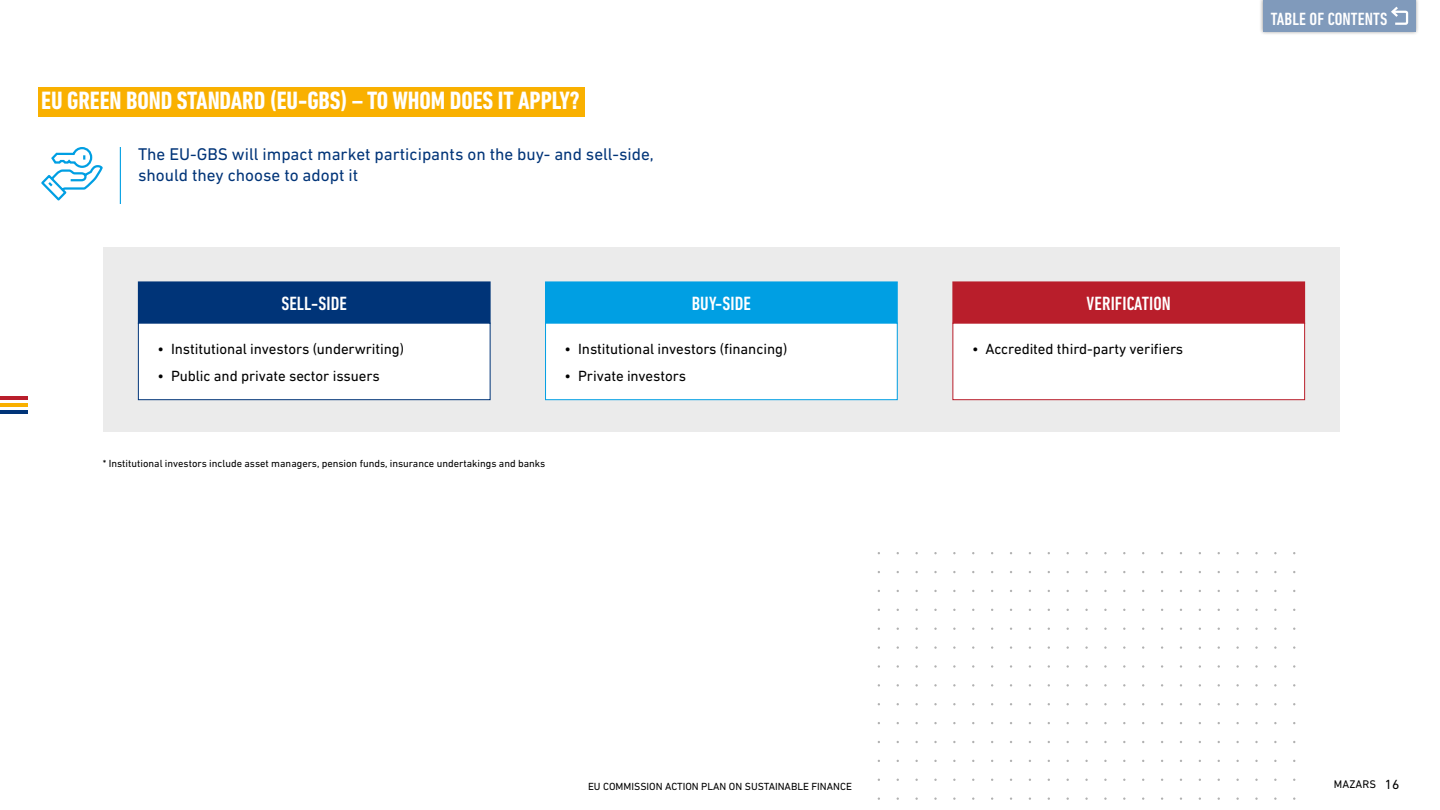
<style>
.page{position:relative;width:1440px;height:810px;background:#fff}
.page>*{position:absolute;margin:0;border:0;box-sizing:border-box;transform-origin:0 0}
.t1{font:700 condensed 25.5px "DIN Next LT Pro";letter-spacing:-.005em;color:#fff}
.t2{font:500 condensed 19.5px "DIN Next LT Pro";letter-spacing:.005em;color:#fff}
.t3{font:500 condensed 18px "DIN Next LT Pro";letter-spacing:.005em;color:#fff}
.t4{font:17.25px/20.7px "DIN Next LT Pro";color:#003478}
.t5{font:15px "DIN Next LT Pro";letter-spacing:-.005em;color:#000}
.t6{font:11.25px "DIN Next LT Pro";letter-spacing:.01em;color:#000}
.t7{font:10.5px "DIN Next LT Pro";color:#000}
.s1{font-size:13.5px}
</style>
<div class="page">
<hr style="left:0;top:410px;width:28px;height:3px;background:#003478">
<hr style="left:0;top:403px;width:28px;height:4px;background:#f9b000">
<hr style="left:0;top:397px;width:28px;height:3px;background:#b91e2b">
<div style="left:1259px;top:0;width:161px;height:36px;background:#000;opacity:.44"></div>
<div style="left:1263px;top:0;width:153px;height:32px;background:#809abb"></div>
<svg style="left:1391px;top:6px;width:18px;height:19px"></svg>
<div style="left:103px;top:248px;width:1237px;height:184px;background:#ebebeb"></div>
<div style="left:38px;top:87px;width:547px;height:30px;background:#f9b000"></div>
<svg style="left:41px;top:147px;width:62px;height:54px"></svg>
<div style="left:138px;top:282px;width:352px;height:41px;background:#003478"></div>
<div style="left:546px;top:282px;width:351px;height:41px;background:#009fe3"></div>
<div style="left:953px;top:282px;width:352px;height:41px;background:#b91e2b"></div>
<div style="left:138px;top:323px;width:352px;height:77px;background:#fff"></div>
<div style="left:138px;top:323px;width:352px;height:77px;border:1px solid #003478"></div>
<div style="left:546px;top:323px;width:351px;height:77px;background:#fff"></div>
<div style="left:545px;top:323px;width:353px;height:77px;border:1px solid #009fe3"></div>
<div style="left:953px;top:323px;width:352px;height:77px;background:#fff"></div>
<div style="left:952px;top:323px;width:353px;height:77px;border:1px solid #b91e2b"></div>
<hr style="left:120px;top:147px;width:1px;height:57px;background:#009fe3">
<h1 class="t1" style="left:41px;top:86px;width:540px">EU GREEN BOND STANDARD (EU-GBS) – TO WHOM DOES IT APPLY?</h1>
<p class="t4" style="left:138px;top:144px;width:517px">The EU-GBS will impact market participants on the buy- and sell-side, should they choose to adopt it</p>
<h2 class="t2" style="left:281px;top:292px;width:67px">SELL-SIDE</h2>
<h2 class="t2" style="left:692px;top:292px;width:61px">BUY-SIDE</h2>
<h2 class="t2" style="left:1087px;top:292px;width:86px">VERIFICATION</h2>
<p class="t5" style="left:158px;top:340px;width:248px">• Institutional investors (underwriting)</p>
<p class="t5" style="left:158px;top:367px;width:224px">• Public and private sector issuers</p>
<p class="t5" style="left:565px;top:340px;width:224px">• Institutional investors (financing)</p>
<p class="t5" style="left:565px;top:367px;width:123px">• Private investors</p>
<p class="t5" style="left:972px;top:340px;width:213px">• Accredited third-party verifiers</p>
<p class="t7" style="left:103px;top:458px;width:444px">* Institutional investors include asset managers, pension funds, insurance undertakings and banks</p>
<p class="t3" style="left:1271px;top:9px;width:118px">TABLE OF CONTENTS</p>
<p class="t7" style="left:588px;top:780px;width:265px">EU COMMISSION ACTION PLAN ON SUSTAINABLE FINANCE</p>
<p class="t6" style="left:1334px;top:778px;width:67px">MAZARS <span class="s1">16</span></p>
</div>
